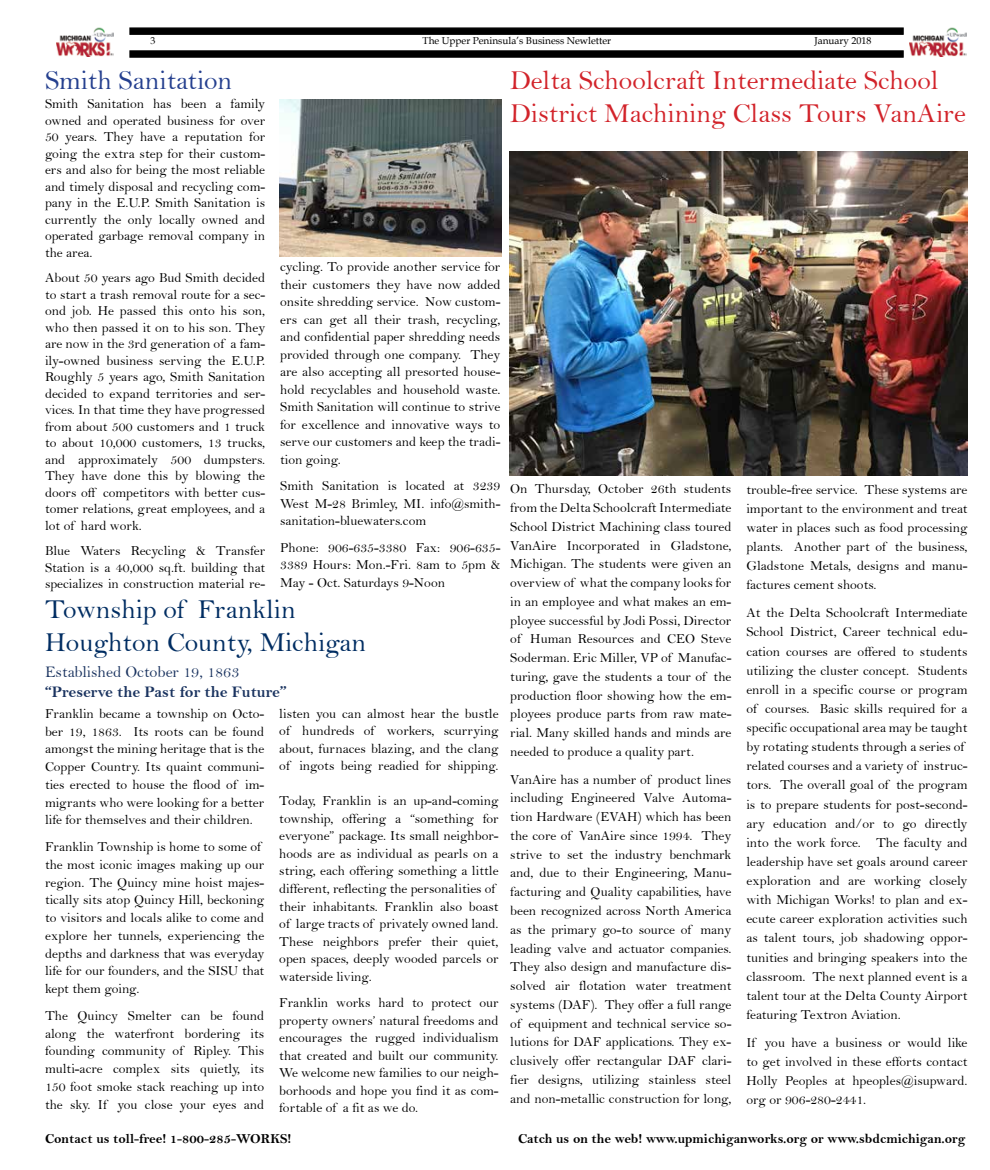
<style>
.page{position:relative;width:990px;height:1170px;background:#fff}
.page>*{position:absolute;margin:0;border:0;box-sizing:border-box;transform-origin:0 0}
.t1{font:27.5px/33px "Bell";color:#d2232a}
.t2{font:27.5px/33px "Bell";color:#002d62}
.t3{font:27.5px "Bell";color:#25408f}
.t4{font:16.25px "Bell MT Bold";color:#1b3460}
.t5{font:16.25px "Bell";color:#1b3460}
.t6{font:13.75px/17.5px "Bell";color:#000;text-align:justify}
.t7{font:13.75px "Bell MT Bold";color:#000}
.t8{font:10px "Book Antiqua";color:#000}
</style>
<div class="page">
<div style="left:129px;top:27px;width:775px;height:8px;background:#000;border:1px solid #000"></div>
<div style="left:129px;top:50px;width:775px;height:8px;background:#000;border:1px solid #000"></div>
<img style="left:910px;top:27px;width:57px;height:30px">
<img style="left:57px;top:27px;width:57px;height:30px">
<img style="left:279px;top:99px;width:223px;height:158px">
<img style="left:509px;top:151px;width:459px;height:324px">
<p class="t8" style="left:151px;top:34px;width:6px">3</p>
<p class="t8" style="left:423px;top:34px;width:190px">The Upper Peninsula’s Business Newletter</p>
<p class="t8" style="left:814px;top:34px;width:59px">January 2018</p>
<h1 class="t3" style="left:45px;top:63px;width:189px">Smith Sanitation</h1>
<p class="t6" style="left:45px;top:96px;width:222px;line-height:16.5px">Smith Sanitation has been a family owned and operated business for over 50 years. They have a reputation for going the extra step for their custom&shy;ers and also for being the most reliable and timely disposal and recycling com&shy;pany in the E.U.P. Smith Sanitation is currently the only locally owned and operated garbage removal company in the area.</p>
<p class="t6" style="left:45px;top:270px;width:222px;line-height:16.5px">About 50 years ago Bud Smith decided to start a trash removal route for a sec&shy;ond job. He passed this onto his son, who then passed it on to his son. They are now in the 3rd generation of a fam&shy;ily-owned business serving the E.U.P.<br>Roughly 5 years ago, Smith Sanitation decided to expand territories and ser&shy;vices. In that time they have progressed from about 500 customers and 1 truck to about 10,000 customers, 13 trucks, and approximately 500 dumpsters.<br>They have done this by blowing the doors off competitors with better cus&shy;tomer relations, great employees, and a lot of hard work.</p>
<p class="t6" style="left:45px;top:543px;width:222px;line-height:16.5px">Blue Waters Recycling &amp; Transfer Station is a 40,000 sq.ft. building that specializes in construction material re-</p>
<p class="t6" style="left:280px;top:258px;width:222px">cycling. To provide another service for their customers they have now added onsite shredding service. Now custom&shy;ers can get all their trash, recycling, and confidential paper shredding needs provided through one company. They are also accepting all presorted house&shy;hold recyclables and household waste.<br>Smith Sanitation will continue to strive for excellence and innovative ways to serve our customers and keep the tradi&shy;tion going.</p>
<p class="t6" style="left:280px;top:477px;width:222px">Smith Sanitation is located at 3239<br>West M-28 Brimley, MI. info@smith&shy;sanitation-bluewaters.com</p>
<p class="t6" style="left:280px;top:539px;width:222px">Phone: 906-635-3380 Fax: 906-635- 3389 Hours: Mon.-Fri. 8am to 5pm &amp; May - Oct. Saturdays 9-Noon</p>
<h1 class="t2" style="left:45px;top:593px;width:323px">Township of Franklin<br>Houghton County, Michigan</h1>
<p class="t5" style="left:45px;top:662px;width:196px">Established October 19, 1863</p>
<p class="t4" style="left:45px;top:682px;width:243px">“Preserve the Past for the Future”</p>
<p class="t6" style="left:45px;top:705px;width:221px">Franklin became a township on Octo&shy;ber 19, 1863. Its roots can be found amongst the mining heritage that is the Copper Country. Its quaint communi&shy;ties erected to house the flood of im&shy;migrants who were looking for a better life for themselves and their children.</p>
<p class="t6" style="left:45px;top:838px;width:221px;text-align:left">Franklin Township is home to some of the most iconic images making up our region. The Quincy mine hoist majes&shy;tically sits atop Quincy Hill, beckoning to visitors and locals alike to come and explore her tunnels, experiencing the depths and darkness that was everyday life for our founders, and the SISU that kept them going.</p>
<p class="t6" style="left:45px;top:1007px;width:221px">The Quincy Smelter can be found along the waterfront bordering its founding community of Ripley. This multi-acre complex sits quietly, its 150 foot smoke stack reaching up into the sky. If you close your eyes and</p>
<p class="t6" style="left:279px;top:705px;width:221px">listen you can almost hear the bustle of hundreds of workers, scurrying about, furnaces blazing, and the clang of ingots being readied for shipping.</p>
<p class="t6" style="left:279px;top:792px;width:221px;text-align:left">Today, Franklin is an up-and-coming township, offering a “something for everyone” package. Its small neighbor&shy;hoods are as individual as pearls on a string, each offering something a little different, reflecting the personalities of their inhabitants. Franklin also boast of large tracts of privately owned land.<br>These neighbors prefer their quiet, open spaces, deeply wooded parcels or waterside living.</p>
<p class="t6" style="left:279px;top:994px;width:221px">Franklin works hard to protect our property owners’ natural freedoms and encourages the rugged individualism that created and built our community.<br>We welcome new families to our neigh&shy;borhoods and hope you find it as com&shy;fortable of a fit as we do.</p>
<h1 class="t1" style="left:510px;top:63px;width:457px">Delta Schoolcraft Intermediate School<br>District Machining Class Tours VanAire</h1>
<p class="t6" style="left:510px;top:480px;width:223px;line-height:18.8px">On Thursday, October 26th students from the Delta Schoolcraft Intermediate School District Machining class toured VanAire Incorporated in Gladstone, Michigan. The students were given an overview of what the company looks for in an employee and what makes an em&shy;ployee successful by Jodi Possi, Director of Human Resources and CEO Steve Soderman. Eric Miller, VP of Manufac&shy;turing, gave the students a tour of the production floor showing how the em&shy;ployees produce parts from raw mate&shy;rial. Many skilled hands and minds are needed to produce a quality part.</p>
<p class="t6" style="left:510px;top:770px;width:223px;line-height:18.8px">VanAire has a number of product lines including Engineered Valve Automa&shy;tion Hardware (EVAH) which has been the core of VanAire since 1994. They strive to set the industry benchmark and, due to their Engineering, Manu&shy;facturing and Quality capabilities, have been recognized across North America as the primary go-to source of many leading valve and actuator companies.<br>They also design and manufacture dis&shy;solved air flotation water treatment systems (DAF). They offer a full range of equipment and technical service so&shy;lutions for DAF applications. They ex&shy;clusively offer rectangular DAF clari&shy;fier designs, utilizing stainless steel and non-metallic construction for long,</p>
<p class="t6" style="left:746px;top:480px;width:223px;line-height:19.1px">trouble-free service. These systems are important to the environment and treat water in places such as food processing plants. Another part of the business, Gladstone Metals, designs and manu&shy;factures cement shoots.</p>
<p class="t6" style="left:746px;top:603px;width:223px;line-height:19.1px;text-align:left">At the Delta Schoolcraft Intermediate School District, Career technical edu&shy;cation courses are offered to students utilizing the cluster concept. Students enroll in a specific course or program of courses. Basic skills required for a specific occupational area may be taught by rotating students through a series of related courses and a variety of instruc&shy;tors. The overall goal of the program is to prepare students for post-second&shy;ary education and/or to go directly into the work force. The faculty and leadership have set goals around career exploration and are working closely with Michigan Works! to plan and ex&shy;ecute career exploration activities such as talent tours, job shadowing oppor&shy;tunities and bringing speakers into the classroom. The next planned event is a talent tour at the Delta County Airport featuring Textron Aviation.</p>
<p class="t6" style="left:746px;top:1033px;width:223px;line-height:19.1px">If you have a business or would like to get involved in these efforts contact Holly Peoples at hpeoples@isupward. org or 906-280-2441.</p>
<p class="t7" style="left:45px;top:1130px;width:248px">Contact us toll-free! 1-800-285-WORKS!</p>
<p class="t7" style="left:518px;top:1130px;width:449px">Catch us on the web! www.upmichiganworks.org or www.sbdcmichigan.org</p>
</div>
